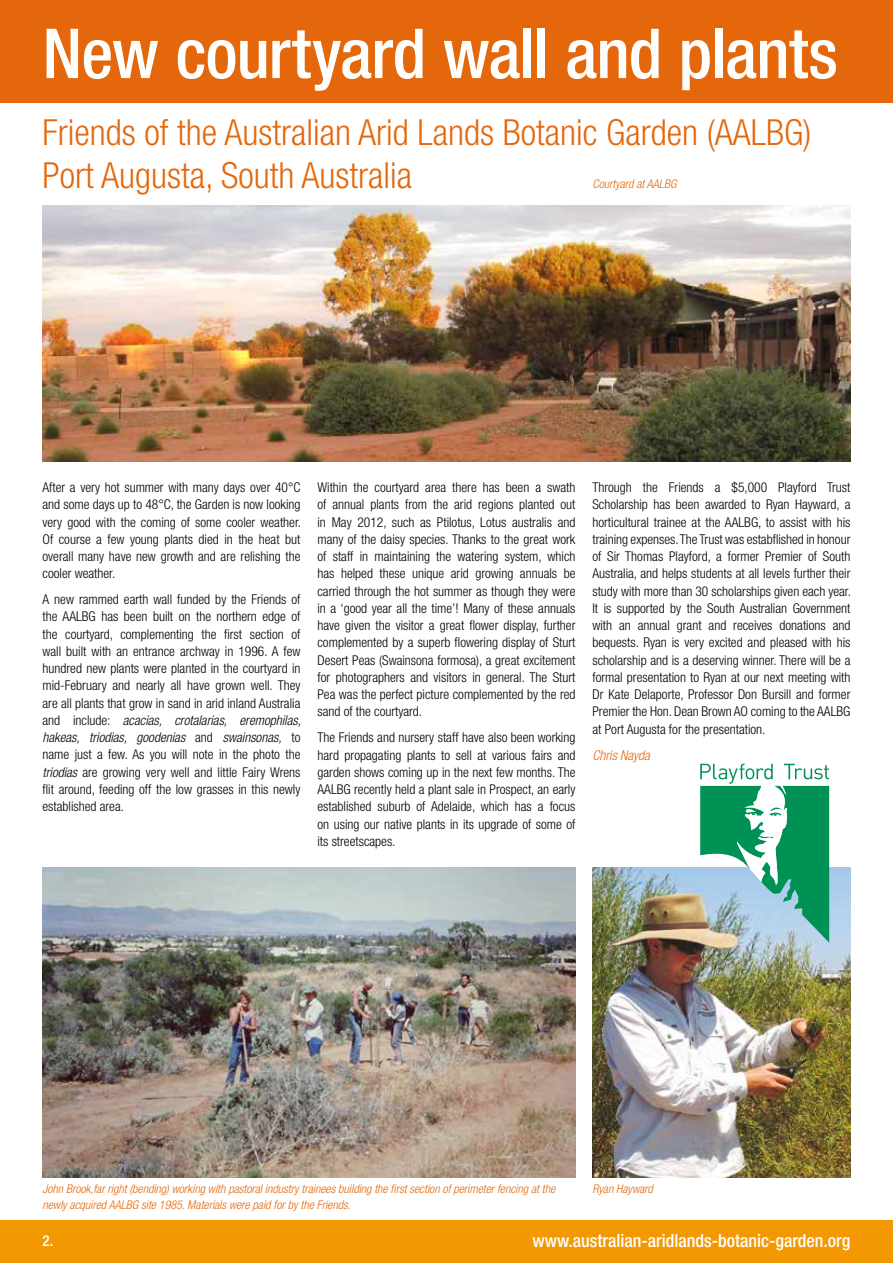
<style>
.page{position:relative;width:893px;height:1263px;background:#fff}
.page>*{position:absolute;margin:0;border:0;box-sizing:border-box;transform-origin:0 0}
.t1{font:500 condensed 69px "Helvetica Neue";letter-spacing:-.01em;color:#fff}
.t2{font:300 condensed 36px/43.2px "Helvetica Neue";color:#e4680b}
.t3{font:500 condensed 18px "Helvetica Neue";color:#fff}
.t4{font:500 condensed 15px "Helvetica Neue";color:#fff}
.t5{font:300 condensed 13.5px/17.2px "Helvetica Neue";color:#000;text-align:justify}
.t6{font:italic 300 condensed 13.5px "Helvetica Neue";color:#e4680b}
.t7{font:italic 300 condensed 12px "Helvetica Neue";color:#e4680b}
.s1{font-style:italic}
</style>
<div class="page">
<div style="left:0;top:1220px;width:893px;height:43px;background:#f39800"></div>
<div style="left:0;top:0;width:893px;height:102px;background:#e4680b"></div>
<img style="left:43px;top:206px;width:807px;height:255px">
<img style="left:43px;top:867px;width:532px;height:311px">
<img style="left:592px;top:867px;width:258px;height:311px">
<svg style="left:700px;top:764px;width:129px;height:179px"></svg>
<h1 class="t1" style="left:43px;top:12px;width:797px">New courtyard wall and plants</h1>
<h2 class="t2" style="left:43px;top:111px;width:770px">Friends of the Australian Arid Lands Botanic Garden (AALBG)<br>Port Augusta, South Australia</h2>
<p class="t7" style="left:592px;top:177px;width:86px">Courtyard at AALBG</p>
<p class="t5" style="left:43px;top:478px;width:260px">After a very hot summer with many days over 40°C and some days up to 48°C, the Garden is now looking very good with the coming of some cooler weather.<br>Of course a few young plants died in the heat but overall many have new growth and are relishing the cooler weather.</p>
<p class="t5" style="left:43px;top:591px;width:260px">A new rammed earth wall funded by the Friends of the AALBG has been built on the northern edge of the courtyard, complementing the first section of wall built with an entrance archway in 1996. A few hundred new plants were planted in the courtyard in mid-February and nearly all have grown well. They are all plants that grow in sand in arid inland Australia and include: <span class="s1">acacias, crotalarias, eremophilas, hakeas, triodias, goodenias</span> and <span class="s1">swainsonas,</span> to name just a few. As you will note in the photo the <span class="s1">triodias</span> are growing very well and little Fairy Wrens flit around, feeding off the low grasses in this newly established area.</p>
<p class="t5" style="left:317px;top:479px;width:259px">Within the courtyard area there has been a swath of annual plants from the arid regions planted out in May 2012, such as Ptilotus, Lotus australis and many of the daisy species. Thanks to the great work of staff in maintaining the watering system, which has helped these unique arid growing annuals be carried through the hot summer as though they were in a ‘good year all the time’! Many of these annuals have given the visitor a great flower display, further complemented by a superb flowering display of Sturt Desert Peas (Swainsona formosa), a great excitement for photographers and visitors in general. The Sturt Pea was the perfect picture complemented by the red sand of the courtyard.</p>
<p class="t5" style="left:317px;top:729px;width:259px">The Friends and nursery staff have also been working hard propagating plants to sell at various fairs and garden shows coming up in the next few months. The AALBG recently held a plant sale in Prospect, an early established suburb of Adelaide, which has a focus on using our native plants in its upgrade of some of its streetscapes.</p>
<p class="t5" style="left:592px;top:479px;width:260px">Through the Friends a $5,000 Playford Trust Scholarship has been awarded to Ryan Hayward, a horticultural trainee at the AALBG, to assist with his training expenses. The Trust was estabflished in honour of Sir Thomas Playford, a former Premier of South Australia, and helps students at all levels further their study with more than 30 scholarships given each year.<br>It is supported by the South Australian Government with an annual grant and receives donations and bequests. Ryan is very excited and pleased with his scholarship and is a deserving winner. There will be a formal presentation to Ryan at our next meeting with Dr Kate Delaporte, Professor Don Bursill and former Premier the Hon. Dean Brown AO coming to the AALBG at Port Augusta for the presentation.</p>
<p class="t6" style="left:592px;top:747px;width:59px">Chris Nayda</p>
<p class="t7" style="left:43px;top:1182px;width:514px">John Brook,far right (bending) working with pastoral industry trainees building the first section of perimeter fencing at the</p>
<p class="t7" style="left:592px;top:1182px;width:62px">Ryan Hayward</p>
<p class="t7" style="left:43px;top:1197px;width:310px">newly acquired AALBG site 1985. Materials were paid for by the Friends.</p>
<p class="t4" style="left:43px;top:1231px;width:12px">2.</p>
<h3 class="t3" style="left:532px;top:1229px;width:319px">www.australian-aridlands-botanic-garden.org</h3>
</div>
